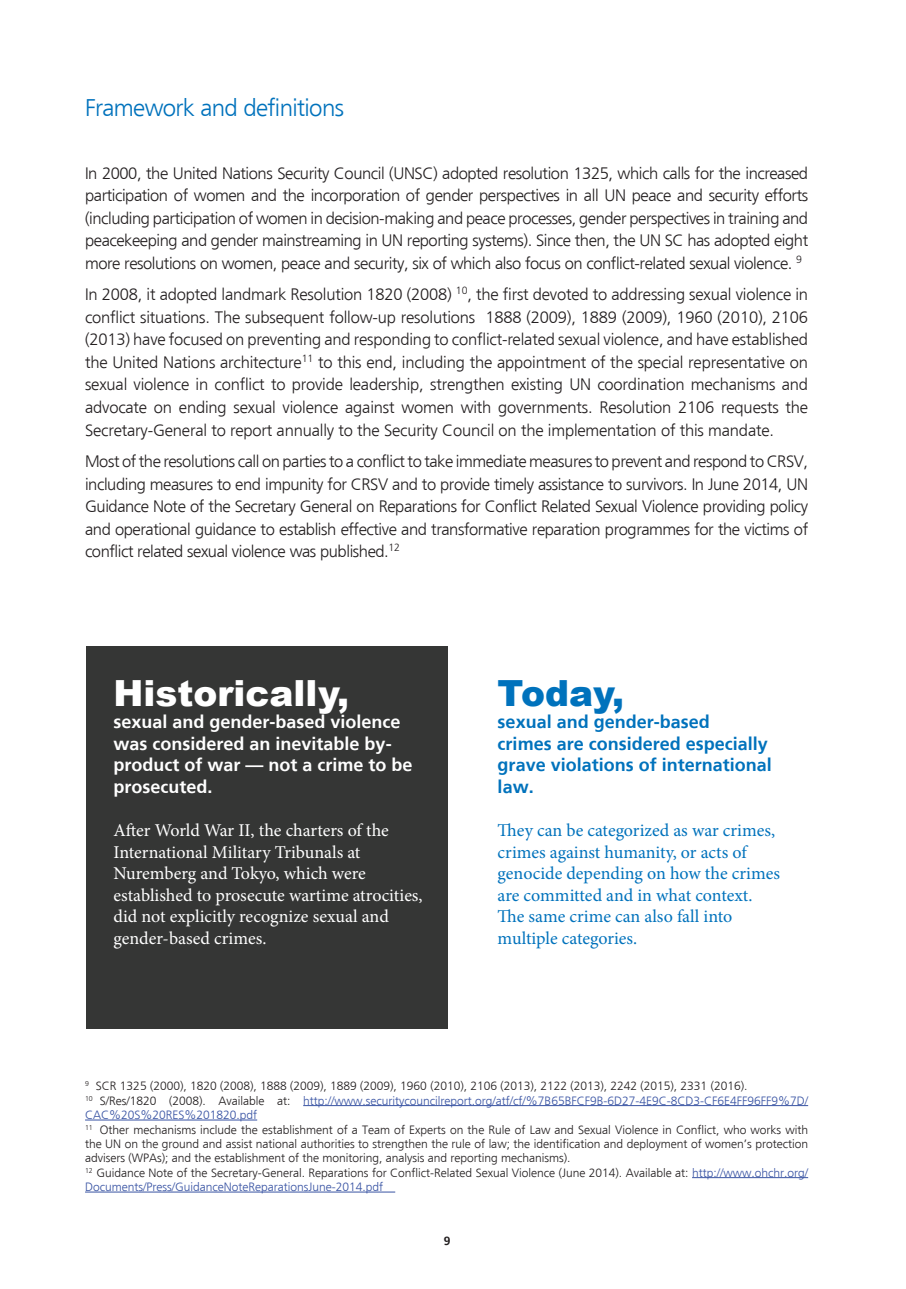
<style>
.page{position:relative;width:906px;height:1289px;background:#fff}
.page>*{position:absolute;margin:0;border:0;box-sizing:border-box;transform-origin:0 0}
.t1{font:900 36px "Arial";color:#fff}
.t2{font:900 36px "Arial";color:#0072bc}
.Paragraph_Style_4{font:300 24px "Frutiger LTCYR";letter-spacing:-.025em;color:#0072bc}
.t3{font:18px/21.6px "Minion Pro";color:#fff}
.t4{font:18px/21.6px "Minion Pro";color:#0072bc}
.t5{font:700 18px/21.6px "Frutiger LTCYR";color:#fff}
.t6{font:700 18px/21.6px "Frutiger LTCYR";color:#0072bc}
.Paragraph_Style_7{font:300 16.5px/22.5px "Frutiger LTCYR";letter-spacing:-.025em;color:#231f20;text-align:justify}
.Paragraph_Style_2{font:300 12px/14.4px "Frutiger LTCYR";color:#231f20;text-align:justify}
.Paragraph_Style_2-2{font:300 12px/14.4px "Frutiger LTCYR";color:#3853a3}
.t7{font:700 12px "Frutiger LTCYR";color:#231f20}
.s1{color:#231f20}
.s2{color:#3853a3}
</style>
<div class="page">
<div style="left:86px;top:645px;width:362px;height:383px;background:#353635"></div>
<hr style="left:303px;top:1105px;width:505px;height:1px;background:#3853a3">
<hr style="left:85px;top:1119px;width:172px;height:1px;background:#3853a3">
<hr style="left:692px;top:1177px;width:116px;height:1px;background:#3853a3">
<hr style="left:85px;top:1191px;width:310px;height:1px;background:#3853a3">
<p class="Paragraph_Style_4" style="left:85px;top:95px;width:260px">Framework and definitions</p>
<p class="Paragraph_Style_7" style="left:85px;top:162px;width:724px">In 2000, the United Nations Security Council (UNSC) adopted resolution 1325, which calls for the increased participation of women and the incorporation of gender perspectives in all UN peace and security efforts (including participation of women in decision-making and peace processes, gender perspectives in training and peacekeeping and gender mainstreaming in UN reporting systems). Since then, the UN SC has adopted eight more resolutions on women, peace and security, six of which also focus on conflict-related sexual violence. <sup>9</sup></p>
<p class="Paragraph_Style_7" style="left:85px;top:284px;width:724px">In 2008, it adopted landmark Resolution 1820 (2008) <sup>10</sup>, the first devoted to addressing sexual violence in conflict situations. The subsequent follow-up resolutions 1888 (2009), 1889 (2009), 1960 (2010), 2106 (2013) have focused on preventing and responding to conflict-related sexual violence, and have established the United Nations architecture<sup>11</sup> to this end, including the appointment of the special representative on sexual violence in conflict to provide leadership, strengthen existing UN coordination mechanisms and advocate on ending sexual violence against women with governments. Resolution 2106 requests the Secretary-General to report annually to the Security Council on the implementation of this mandate.</p>
<p class="Paragraph_Style_7" style="left:85px;top:450px;width:724px">Most of the resolutions call on parties to a conflict to take immediate measures to prevent and respond to CRSV, including measures to end impunity for CRSV and to provide timely assistance to survivors. In June 2014, UN Guidance Note of the Secretary General on Reparations for Conflict Related Sexual Violence providing policy and operational guidance to establish effective and transformative reparation programmes for the victims of conflict related sexual violence was published.<sup>12</sup></p>
<p class="t1" style="left:113px;top:667px;width:237px">Historically,</p>
<p class="t5" style="left:113px;top:711px;width:301px">sexual and gender-based violence was considered an inevitable by&shy;product of war — not a crime to be prosecuted.</p>
<p class="t3" style="left:113px;top:819px;width:277px">After World War II, the charters of the</p>
<p class="t3" style="left:113px;top:841px;width:311px">International Military Tribunals at Nuremberg and Tokyo, which were established to prosecute wartime atrocities, did not explicitly recognize sexual and gender-based crimes.</p>
<p class="t2" style="left:497px;top:667px;width:128px">Today,</p>
<p class="t6" style="left:497px;top:711px;width:214px">sexual and gender-based</p>
<p class="t6" style="left:497px;top:732px;width:276px">crimes are considered especially grave violations of international law.</p>
<p class="t4" style="left:497px;top:819px;width:284px">They can be categorized as war crimes, crimes against humanity, or acts of genocide depending on how the crimes</p>
<p class="t4" style="left:497px;top:884px;width:256px">are committed and in what context.</p>
<p class="t4" style="left:497px;top:906px;width:236px">The same crime can also fall into</p>
<p class="t4" style="left:497px;top:927px;width:141px">multiple categories.</p>
<p class="Paragraph_Style_2" style="left:85px;top:1079px;width:664px"><sup>9</sup> SCR 1325 (2000), 1820 (2008), 1888 (2009), 1889 (2009), 1960 (2010), 2106 (2013), 2122 (2013), 2242 (2015), 2331 (2016).</p>
<p class="Paragraph_Style_2-2" style="left:85px;top:1093px;width:724px"><sup>10</sup> <span class="s1">S/Res/1820 (2008). Available at:</span> http://www.securitycouncilreport.org/atf/cf/%7B65BFCF9B-6D27-4E9C-8CD3-CF6E4FF96FF9%7D/<br>CAC%20S%20RES%201820.pdf</p>
<p class="Paragraph_Style_2" style="left:85px;top:1122px;width:724px"><sup>11</sup> Other mechanisms include the establishment of a Team of Experts on the Rule of Law and Sexual Violence in Conflict, who works with the UN on the ground and assist national authorities to strengthen the rule of law; the identification and deployment of women’s protection advisers (WPAs); and the establishment of the monitoring, analysis and reporting mechanisms).</p>
<p class="Paragraph_Style_2" style="left:85px;top:1165px;width:724px"><sup>12</sup> Guidance Note of the Secretary-General. Reparations for Conflict-Related Sexual Violence (June 2014). Available at: <span class="s2">http://www.ohchr.org/<br>Documents/Press/GuidanceNoteReparationsJune-2014.pdf</span></p>
<p class="t7" style="left:444px;top:1234px;width:8px">9</p>
</div>
